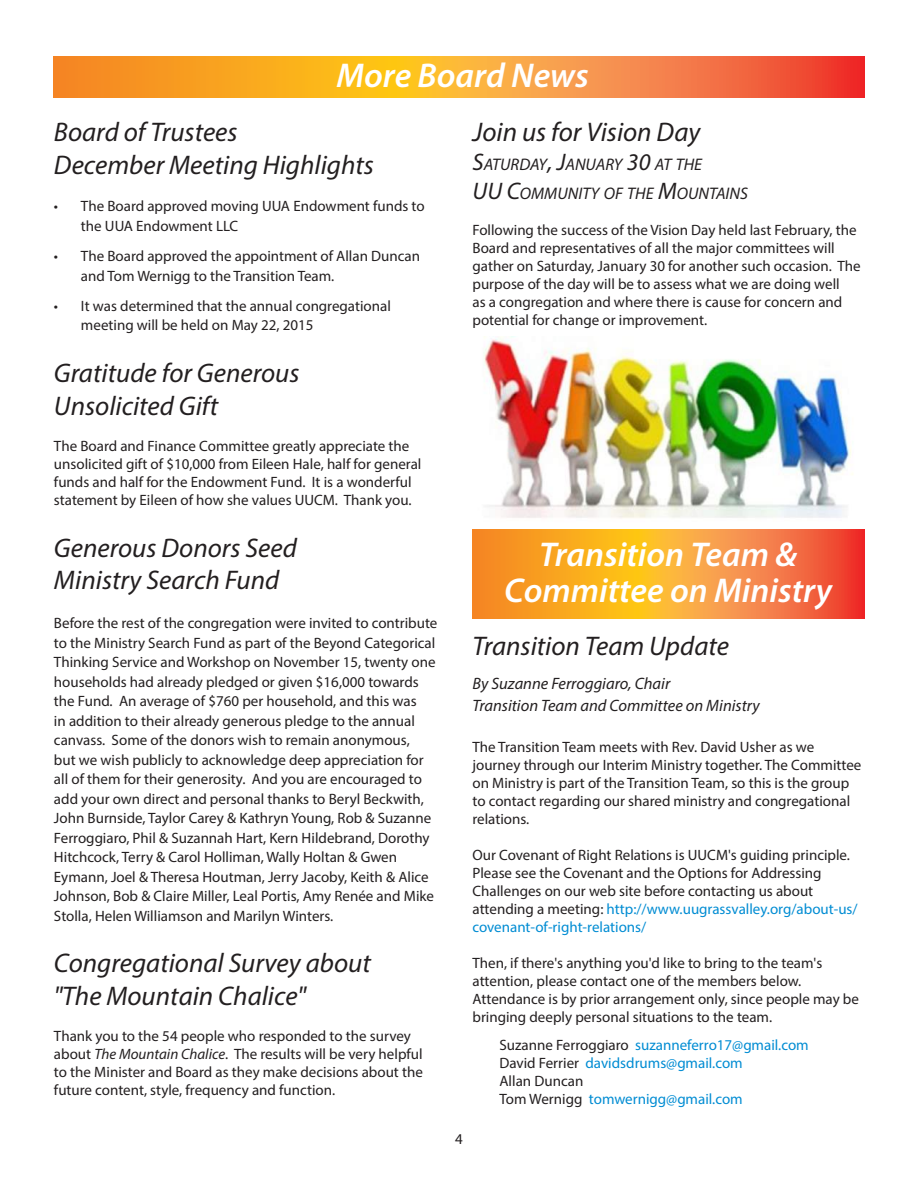
<style>
.page{position:relative;width:918px;height:1188px;background:#fff}
.page>*{position:absolute;margin:0;border:0;box-sizing:border-box;transform-origin:0 0}
.t1{font:italic 600 34.5px/36px "Myriad Pro";color:#fff;text-align:center}
.t2{font:italic 27px/32.4px "Myriad Pro";color:#231f20}
.t3{font:italic 16.8px/28.8px "Myriad Pro";color:#231f20}
.t4{font:italic 16.5px/22.5px "Myriad Pro";color:#231f20}
.t5{font:15px/18px "Myriad Pro";color:#231f20}
.t6{font:15px/18px "Myriad Pro";color:#008cd3}
.s1{font-style:italic}
.s2{font-size:24px}
.s3{color:#008cd3}
.s4{color:#231f20}
</style>
<div class="page">
<svg style="left:472px;top:529px;width:392px;height:89px;background:#f79330"></svg>
<svg style="left:54px;top:56px;width:810px;height:41px;background:#f79230"></svg>
<img style="left:483px;top:337px;width:370px;height:181px">
<h1 class="t1" style="left:337px;top:56px;width:254px">More Board News</h1>
<h2 class="t2" style="left:54px;top:116px;width:321px">Board of Trustees<br>December Meeting Highlights</h2>
<p class="t5" style="left:81px;top:196px;width:345px;line-height:19.5px;text-indent:-27px">• The Board approved moving UUA Endowment funds to the UUA Endowment LLC</p>
<p class="t5" style="left:81px;top:246px;width:341px;line-height:19.5px;text-indent:-27px">• The Board approved the appointment of Allan Duncan and Tom Wernigg to the Transition Team.</p>
<p class="t5" style="left:81px;top:296px;width:311px;line-height:19.5px;text-indent:-27px">• It was determined that the annual congregational meeting will be held on May 22, 2015</p>
<h2 class="t2" style="left:54px;top:357px;width:247px">Gratitude for Generous<br>Unsolicited Gift</h2>
<p class="t5" style="left:54px;top:436px;width:369px">The Board and Finance Committee greatly appreciate the unsolicited gift of $10,000 from Eileen Hale, half for general funds and half for the Endowment Fund. It is a wonderful statement by Eileen of how she values UUCM. Thank you.</p>
<h2 class="t2" style="left:54px;top:531px;width:244px">Generous Donors Seed<br>Ministry Search Fund</h2>
<p class="t5" style="left:54px;top:613px;width:385px;line-height:19.5px">Before the rest of the congregation were invited to contribute to the Ministry Search Fund as part of the Beyond Categorical Thinking Service and Workshop on November 15, twenty one households had already pledged or given $16,000 towards the Fund. An average of $760 per household, and this was<br>in addition to their already generous pledge to the annual canvass. Some of the donors wish to remain anonymous,<br>but we wish publicly to acknowledge deep appreciation for all of them for their generosity. And you are encouraged to add your own direct and personal thanks to Beryl Beckwith, John Burnside, Taylor Carey &amp; Kathryn Young, Rob &amp; Suzanne Ferroggiaro, Phil &amp; Suzannah Hart, Kern Hildebrand, Dorothy Hitchcock, Terry &amp; Carol Holliman, Wally Holtan &amp; Gwen Eymann, Joel &amp; Theresa Houtman, Jerry Jacoby, Keith &amp; Alice Johnson, Bob &amp; Claire Miller, Leal Portis, Amy Renée and Mike Stolla, Helen Williamson and Marilyn Winters.</p>
<h2 class="t2" style="left:54px;top:947px;width:318px">Congregational Survey about "The Mountain Chalice"</h2>
<p class="t5" style="left:54px;top:1027px;width:370px">Thank you to the 54 people who responded to the survey about <span class="s1">The Mountain Chalice</span>. The results will be very helpful to the Minister and Board as they make decisions about the future content, style, frequency and function.</p>
<h2 class="t2" style="left:472px;top:116px;width:229px">Join us for Vision Day</h2>
<p class="t3" style="left:472px;top:150px;width:277px"><span class="s2">S</span>ATURDAY<span class="s2">, J</span>ANUARY <span class="s2">30</span> AT THE<br><span class="s2">UU C</span>OMMUNITY OF THE <span class="s2">M</span>OUNTAINS</p>
<p class="t5" style="left:472px;top:221px;width:390px">Following the success of the Vision Day held last February, the Board and representatives of all the major committees will gather on Saturday, January 30 for another such occasion. The purpose of the day will be to assess what we are doing well<br>as a congregation and where there is cause for concern and potential for change or improvement.</p>
<h1 class="t1" style="left:504px;top:535px;width:329px">Transition Team &amp;<br>Committee on Ministry</h1>
<h2 class="t2" style="left:472px;top:630px;width:258px">Transition Team Update</h2>
<p class="t4" style="left:472px;top:672px;width:289px">By Suzanne Ferroggiaro, Chair<br>Transition Team and Committee on Ministry</p>
<p class="t5" style="left:472px;top:737px;width:390px">The Transition Team meets with Rev. David Usher as we journey through our Interim Ministry together. The Committee on Ministry is part of the Transition Team, so this is the group to contact regarding our shared ministry and congregational relations.</p>
<p class="t5" style="left:472px;top:845px;width:387px">Our Covenant of Right Relations is UUCM's guiding principle.<br>Please see the Covenant and the Options for Addressing Challenges on our web site before contacting us about attending a meeting: <span class="s3">http://www.uugrassvalley.org/about-us/ covenant-of-right-relations/</span></p>
<p class="t5" style="left:472px;top:953px;width:388px">Then, if there's anything you'd like to bring to the team's attention, please contact one of the members below.<br>Attendance is by prior arrangement only, since people may be bringing deeply personal situations to the team.</p>
<p class="t6" style="left:499px;top:1036px;width:311px"><span class="s4">Suzanne Ferroggiaro</span> suzanneferro17@gmail.com <span class="s4">David Ferrier</span> davidsdrums@gmail.com<br><span class="s4">Allan Duncan<br>Tom Wernigg</span> tomwernigg@gmail.com</p>
<p class="t5" style="left:455px;top:1130px;width:9px">4</p>
</div>
